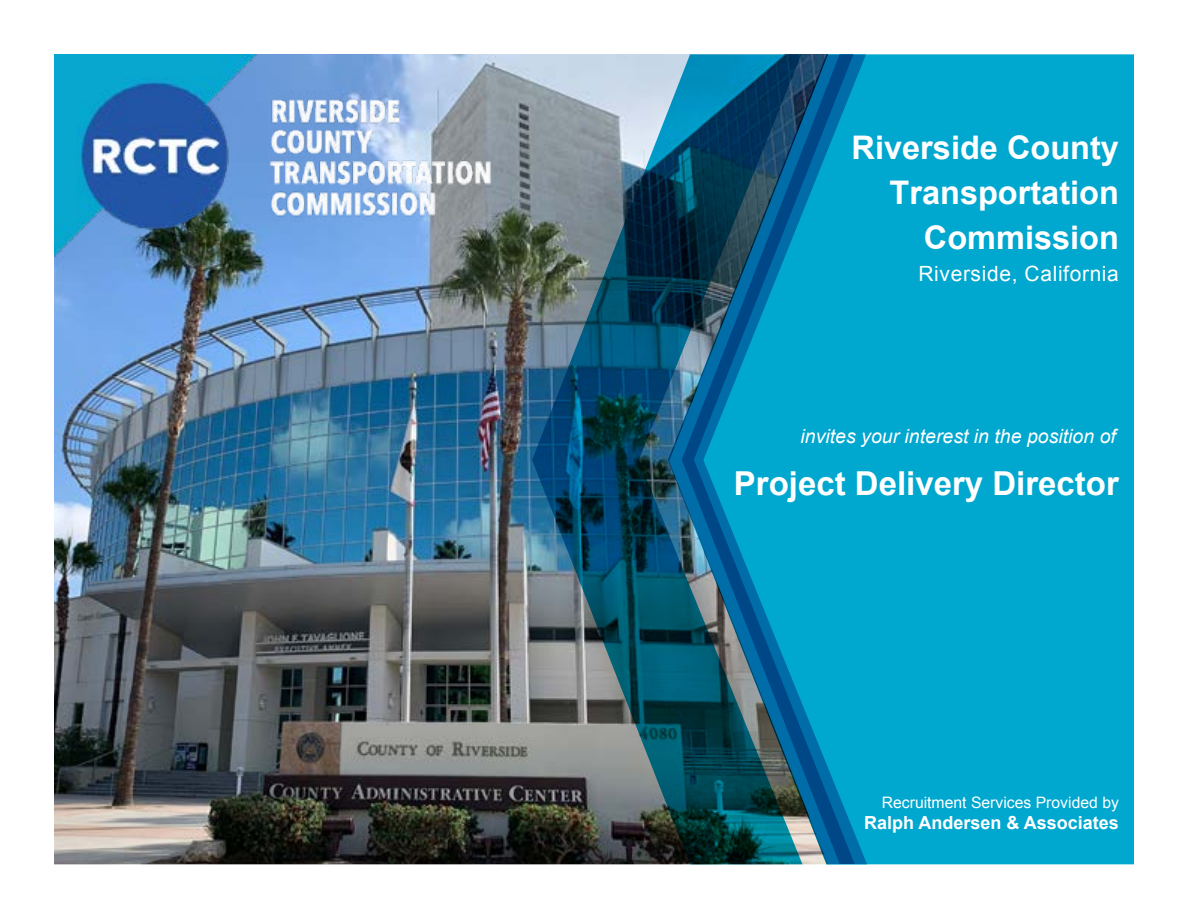
<style>
.page{position:relative;width:1188px;height:918px;background:#fff}
.page>*{position:absolute;margin:0;border:0;box-sizing:border-box;transform-origin:0 0}
.t1{font:700 33px "Arial";color:#fff}
.t2{font:700 32.55px/45.3px "Arial";color:#fff;text-align:right}
.t3{font:21px "Arial";letter-spacing:.03em;color:#fff}
.t4{font:italic 19.5px "Arial";color:#fff}
.t5{font:700 18px "Arial";color:#fff}
.t6{font:15.75px "Arial";color:#fff}
</style>
<div class="page">
<img style="left:54px;top:54px;width:478px;height:810px">
<img style="left:54px;top:54px;width:463px;height:204px">
<div style="left:867px;top:54px;width:267px;height:810px;background:#00a7cf"></div>
<img style="left:532px;top:54px;width:137px;height:810px">
<svg style="left:669px;top:54px;width:198px;height:810px;background:#0c7797"></svg>
<svg style="left:682px;top:54px;width:173px;height:810px;background:#0b789b"></svg>
<p class="t2" style="left:852px;top:126px;width:269px">Riverside County<br>Transportation<br>Commission</p>
<p class="t3" style="left:918px;top:259px;width:202px">Riverside, California</p>
<p class="t4" style="left:801px;top:424px;width:317px">invites your interest in the position of</p>
<p class="t1" style="left:734px;top:461px;width:387px">Project Delivery Director</p>
<p class="t6" style="left:882px;top:792px;width:239px">Recruitment Services Provided by</p>
<p class="t5" style="left:864px;top:811px;width:256px">Ralph Andersen &amp; Associates</p>
</div>
